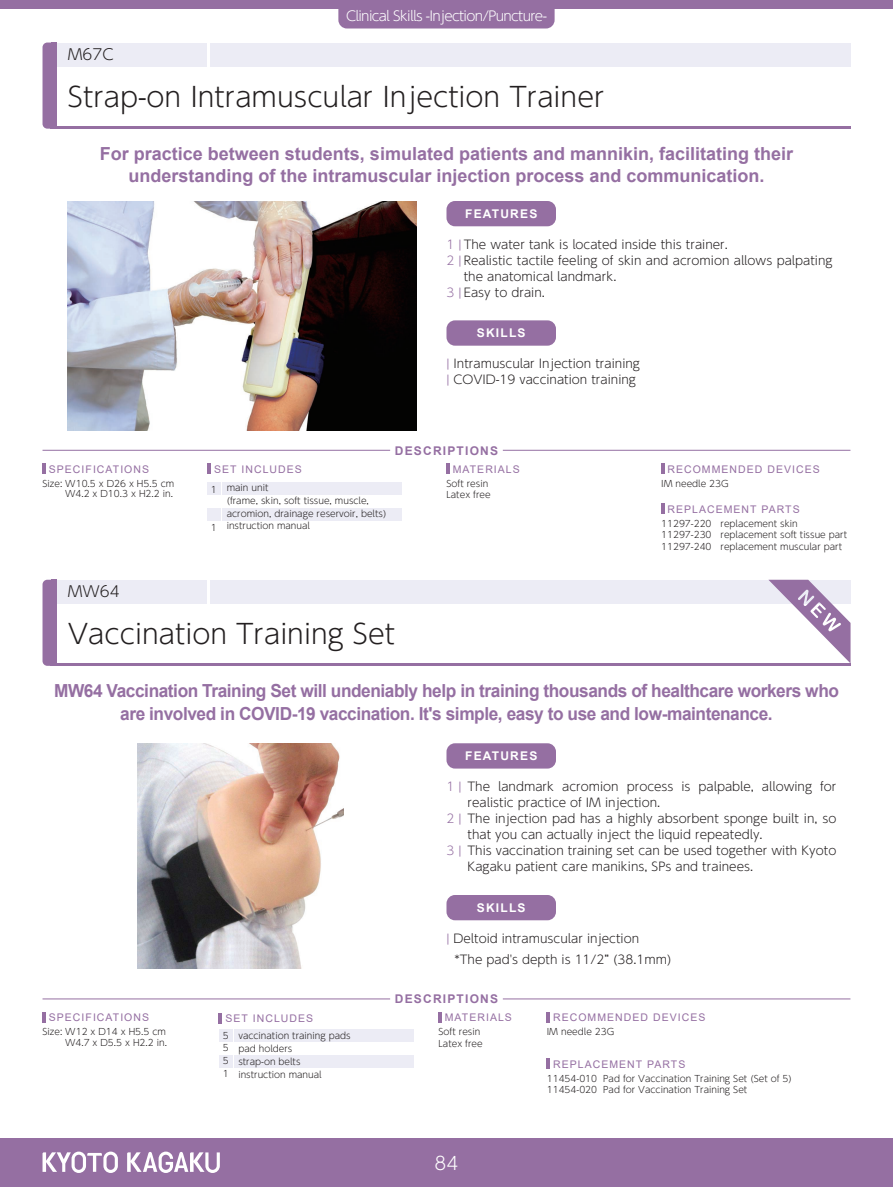
<style>
.page{position:relative;width:893px;height:1187px;background:#fff}
.page>*{position:absolute;margin:0;border:0;box-sizing:border-box;transform-origin:0 0}
.t1{font:300 27px "UD Shin Go Pr 6 N";color:#231f20}
.t2{font:700 18px/22.4px "Arial";letter-spacing:-.025em;color:#956fa2;text-align:center;scale:.96 1}
.t3{font:700 18px/22.4px "Arial";color:#956fa2;text-align:center}
.t4{font:300 18px "UD Shin Go Pr 6 N";color:#fff}
.t5{font:300 15px "UD Shin Go Pr 6 N";color:#231f20}
.t6{font:300 13.5px "UD Shin Go Pr 6 N";letter-spacing:-.05em;color:#fff}
.t7{font:300 12px/15.9px "UD Shin Go Pr 6 N";color:#231f20}
.t8{font:700 12px "Arial";letter-spacing:.1em;color:#fff}
.t9{font:700 12px "Arial";letter-spacing:.1em;color:#956fa2}
.t10{font:300 12px "UD Shin Go Pr 6 N";color:#956fa2}
.t11{font:10.5px "Arial";letter-spacing:.1em;color:#956fa2}
.t12{font:300 9px/12.8px "UD Shin Go Pr 6 N";color:#231f20}
.s1{color:#956fa2}
</style>
<div class="page">
<div style="left:0;top:0;width:893px;height:9px;background:#956fa2"></div>
<div style="left:338px;top:9px;width:217px;height:19px;background:#956fa2"></div>
<div style="left:0;top:1137px;width:893px;height:49px;background:#956fa2"></div>
<hr style="left:50px;top:126px;width:800px;height:3px;background:#956fa2">
<hr style="left:50px;top:663px;width:800px;height:2px;background:#956fa2">
<div style="left:50px;top:43px;width:800px;height:23px;background:#ececf5"></div>
<div style="left:50px;top:579px;width:800px;height:24px;background:#ececf5"></div>
<hr style="left:207px;top:43px;width:3px;height:33px;background:#fff">
<hr style="left:207px;top:579px;width:3px;height:34px;background:#fff">
<div style="left:43px;top:43px;width:14px;height:86px;background:#956fa2;border-radius:5px"></div>
<div style="left:43px;top:579px;width:14px;height:86px;background:#956fa2;border-radius:5px"></div>
<div style="left:51px;top:43px;width:6px;height:86px;background:#956fa2"></div>
<div style="left:51px;top:579px;width:6px;height:86px;background:#956fa2"></div>
<div style="left:446px;top:201px;width:110px;height:25px;background:#956fa2;border-radius:9px"></div>
<div style="left:446px;top:743px;width:110px;height:25px;background:#956fa2;border-radius:9px"></div>
<div style="left:446px;top:320px;width:110px;height:25px;background:#956fa2;border-radius:9px"></div>
<div style="left:446px;top:894px;width:110px;height:26px;background:#956fa2;border-radius:9px"></div>
<hr style="left:43px;top:450px;width:347px;height:1px;background:#956fa2">
<hr style="left:43px;top:998px;width:347px;height:1px;background:#956fa2">
<hr style="left:503px;top:450px;width:347px;height:1px;background:#956fa2">
<hr style="left:503px;top:998px;width:347px;height:1px;background:#956fa2">
<div style="left:223px;top:482px;width:179px;height:13px;background:#ececf5"></div>
<div style="left:234px;top:1028px;width:179px;height:13px;background:#ececf5"></div>
<div style="left:207px;top:482px;width:14px;height:13px;background:#ececf5"></div>
<div style="left:219px;top:1028px;width:14px;height:13px;background:#ececf5"></div>
<div style="left:223px;top:508px;width:179px;height:13px;background:#ececf5"></div>
<div style="left:234px;top:1054px;width:179px;height:13px;background:#ececf5"></div>
<div style="left:207px;top:508px;width:14px;height:13px;background:#ececf5"></div>
<div style="left:219px;top:1054px;width:14px;height:13px;background:#ececf5"></div>
<hr style="left:207px;top:463px;width:4px;height:11px;background:#956fa2">
<svg style="left:219px;top:1013px;width:3px;height:10px"></svg>
<svg style="left:43px;top:463px;width:3px;height:11px"></svg>
<svg style="left:43px;top:1012px;width:3px;height:10px"></svg>
<hr style="left:446px;top:463px;width:4px;height:11px;background:#956fa2">
<svg style="left:439px;top:1012px;width:3px;height:10px"></svg>
<svg style="left:661px;top:463px;width:3px;height:11px"></svg>
<svg style="left:547px;top:1012px;width:3px;height:10px"></svg>
<svg style="left:661px;top:503px;width:3px;height:11px"></svg>
<svg style="left:547px;top:1058px;width:3px;height:10px"></svg>
<img style="left:68px;top:201px;width:349px;height:229px">
<img style="left:137px;top:743px;width:206px;height:225px">
<svg style="left:768px;top:579px;width:82px;height:84px"></svg>
<svg style="left:43px;top:1151px;width:75px;height:21px"></svg>
<svg style="left:127px;top:1151px;width:93px;height:21px"></svg>
<p class="t5" style="left:68px;top:42px;width:47px">M67C</p>
<p class="t6" style="left:346px;top:5px;width:202px">Clinical Skills -Injection/Puncture-</p>
<h1 class="t1" style="left:68px;top:74px;width:538px">Strap-on Intramuscular Injection Trainer</h1>
<h2 class="t3" style="left:100px;top:143px;width:695px">For practice between students, simulated patients and mannikin, facilitating their understanding of the intramuscular injection process and communication.</h2>
<p class="t8" style="left:465px;top:205px;width:74px">FEATURES</p>
<p class="t7" style="left:446px;top:236px;width:283px"><span class="s1">1 |</span> The water tank is located inside this trainer.</p>
<p class="t7" style="left:446px;top:252px;width:388px"><span class="s1">2 |</span> Realistic tactile feeling of skin and acromion allows palpating</p>
<p class="t7" style="left:464px;top:268px;width:154px">the anatomical landmark.</p>
<p class="t7" style="left:446px;top:284px;width:100px"><span class="s1">3 |</span> Easy to drain.</p>
<p class="t8" style="left:477px;top:325px;width:50px">SKILLS</p>
<p class="t7" style="left:446px;top:355px;width:195px"><span class="s1">|</span> Intramuscular Injection training <span class="s1">|</span> COVID-19 vaccination training</p>
<p class="t9" style="left:395px;top:442px;width:105px">DESCRIPTIONS</p>
<p class="t11" style="left:49px;top:462px;width:102px">SPECIFICATIONS</p>
<p class="t11" style="left:214px;top:462px;width:89px">SET INCLUDES</p>
<p class="t11" style="left:453px;top:462px;width:69px">MATERIALS</p>
<p class="t12" style="left:43px;top:476px;width:133px">Size: W10.5 x D26 x H5.5 cm</p>
<p class="t12" style="left:65px;top:487px;width:109px">W4.2 x D10.3 x H2.2 in.</p>
<p class="t12" style="left:211px;top:482px;width:7px">1</p>
<p class="t12" style="left:211px;top:520px;width:7px">1</p>
<p class="t12" style="left:227px;top:481px;width:161px">main unit<br>(frame, skin, soft tissue, muscle, acromion, drainage reservoir, belts) instruction manual</p>
<p class="t12" style="left:446px;top:477px;width:46px;line-height:11.7px">Soft resin<br>Latex free</p>
<p class="t5" style="left:68px;top:579px;width:53px">MW64</p>
<h1 class="t1" style="left:68px;top:611px;width:329px">Vaccination Training Set</h1>
<p class="t11" style="left:667px;top:462px;width:154px">RECOMMENDED DEVICES</p>
<p class="t12" style="left:661px;top:476px;width:69px">IM needle 23G</p>
<p class="t11" style="left:667px;top:501px;width:134px">REPLACEMENT PARTS</p>
<p class="t12" style="left:661px;top:517px;width:187px;line-height:11.7px">11297-220 replacement skin<br>11297-230 replacement soft tissue part<br>11297-240 replacement muscular part</p>
<h2 class="t2" style="left:54px;top:680px;width:819px">MW64 Vaccination Training Set will undeniably help in training thousands of healthcare workers who are involved in COVID-19 vaccination. It's simple, easy to use and low-maintenance.</h2>
<p class="t8" style="left:465px;top:747px;width:74px">FEATURES</p>
<p class="t7" style="left:467px;top:778px;width:370px">The landmark acromion process is palpable, allowing for realistic practice of IM injection.<br>The injection pad has a highly absorbent sponge built in, so that you can actually inject the liquid repeatedly.<br>This vaccination training set can be used together with Kyoto Kagaku patient care manikins, SPs and trainees.</p>
<p class="t10" style="left:446px;top:776px;width:17px">1 |</p>
<p class="t10" style="left:446px;top:808px;width:17px">2 |</p>
<p class="t10" style="left:446px;top:840px;width:17px">3 |</p>
<p class="t8" style="left:477px;top:899px;width:50px">SKILLS</p>
<p class="t7" style="left:454px;top:926px;width:218px;line-height:21.3px;text-indent:-8px"><span class="s1">|</span> Deltoid intramuscular injection<br>*The pad's depth is 11/2” (38.1mm)</p>
<p class="t11" style="left:49px;top:1010px;width:102px">SPECIFICATIONS</p>
<p class="t12" style="left:43px;top:1025px;width:125px">Size: W12 x D14 x H5.5 cm</p>
<p class="t12" style="left:65px;top:1035px;width:103px">W4.7 x D5.5 x H2.2 in.</p>
<p class="t11" style="left:225px;top:1010px;width:89px">SET INCLUDES</p>
<p class="t12" style="left:223px;top:1028px;width:7px;text-align:justify">5<br>5<br>5<br>1</p>
<p class="t12" style="left:238px;top:1029px;width:114px">vaccination training pads pad holders<br>strap-on belts<br>instruction manual</p>
<p class="t9" style="left:395px;top:990px;width:105px">DESCRIPTIONS</p>
<p class="t11" style="left:445px;top:1010px;width:69px">MATERIALS</p>
<p class="t12" style="left:439px;top:1025px;width:46px;line-height:11.7px">Soft resin<br>Latex free</p>
<h2 class="t4" style="left:435px;top:1148px;width:25px">84</h2>
<p class="t11" style="left:553px;top:1010px;width:154px">RECOMMENDED DEVICES</p>
<p class="t12" style="left:547px;top:1025px;width:69px">IM needle 23G</p>
<p class="t11" style="left:553px;top:1056px;width:134px">REPLACEMENT PARTS</p>
<p class="t12" style="left:547px;top:1071px;width:246px;line-height:11.7px">11454-010 Pad for Vaccination Training Set (Set of 5)<br>11454-020 Pad for Vaccination Training Set</p>
</div>
